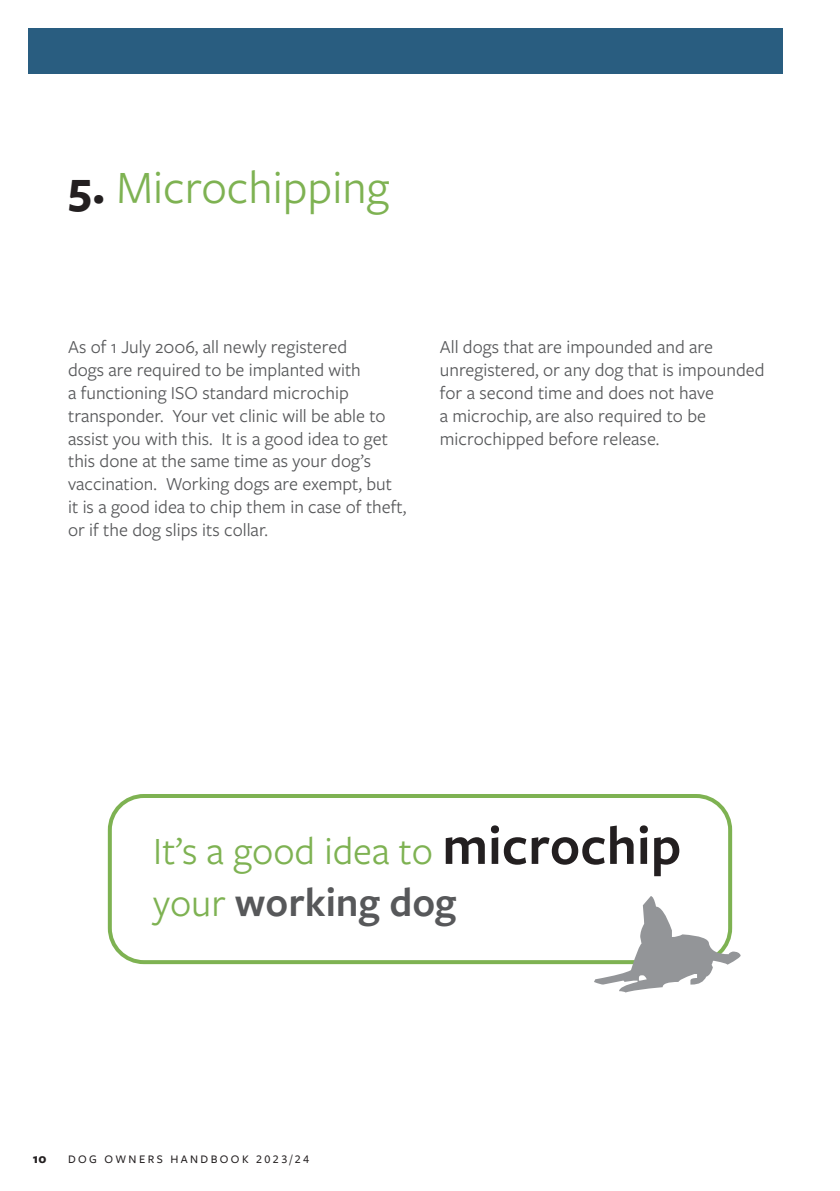
<style>
.page{position:relative;width:840px;height:1191px;background:#fff}
.page>*{position:absolute;margin:0;border:0;box-sizing:border-box;transform-origin:0 0}
.Heading{font:48px "Freight Sans Pro";color:#7eb252}
.Body_text{font:600 42px "Freight Sans Pro";color:#57585a}
.Body_text-2{font:40px "Freight Sans Pro";color:#7eb252}
.Body_text-3{font:19px/22.8px "Freight Sans Pro";color:#57585a}
.t1{font:700 14px "Freight Sans Pro";color:#231f20}
.t2{font:500 12px "Freight Sans Pro";letter-spacing:.2em;color:#231f20}
.s1{font-weight:700;color:#231f20}
.s2{font-weight:600;font-size:56px;color:#231f20}
.s3{font-weight:400;font-size:40px;color:#7eb252}
</style>
<div class="page">
<div style="left:28px;top:28px;width:754px;height:46px;background:#295d80"></div>
<div style="left:108px;top:794px;width:623px;height:170px;border:4px solid #7eb252;border-radius:34px"></div>
<svg style="left:593px;top:896px;width:147px;height:96px"></svg>
<p class="Heading" style="left:68px;top:155px;width:322px"><span class="s1">5.</span> Microchipping</p>
<p class="Body_text-3" style="left:68px;top:335px;width:339px">As of 1 July 2006, all newly registered<br>dogs are required to be implanted with<br>a functioning ISO standard microchip transponder. Your vet clinic will be able to assist you with this. It is a good idea to get this done at the same time as your dog’s vaccination. Working dogs are exempt, but it is a good idea to chip them in case of theft, or if the dog slips its collar.</p>
<p class="Body_text-3" style="left:439px;top:335px;width:326px">All dogs that are impounded and are unregistered, or any dog that is impounded for a second time and does not have<br>a microchip, are also required to be microchipped before release.</p>
<p class="Body_text-2" style="left:153px;top:824px;width:529px">It’s a good idea to <span class="s2">microchip</span></p>
<p class="Body_text" style="left:153px;top:873px;width:304px"><span class="s3">your</span> working dog</p>
<p class="t1" style="left:33px;top:1148px;width:15px">10</p>
<p class="t2" style="left:68px;top:1150px;width:242px">DOG OWNERS HANDBOOK 2023/24</p>
</div>
